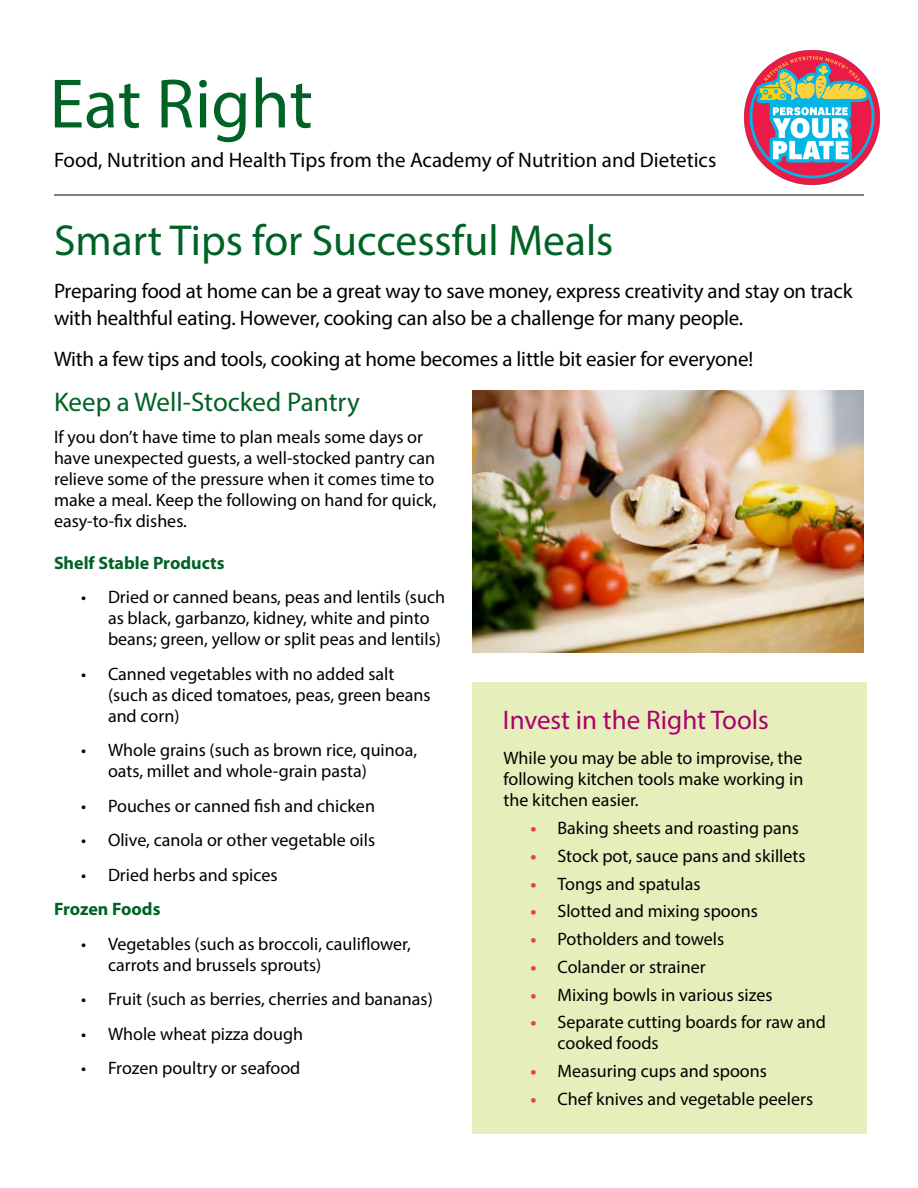
<style>
.page{position:relative;width:918px;height:1188px;background:#fff}
.page>*{position:absolute;margin:0;border:0;box-sizing:border-box;transform-origin:0 0}
.t1{font:70.5px "Myriad Pro";color:#006225}
.t2{font:43.5px "Myriad Pro";color:#006225}
.t3{font:27px "Myriad Pro";color:#006225}
.t4{font:27px "Myriad Pro";color:#ae006e}
.t5{font:21px/27px "Myriad Pro";letter-spacing:-.01em;color:#000}
.t6{font:18px/21px "Myriad Pro";color:#000}
.t7{font:700 18px "Myriad Pro";color:#006225}
.s1{font-weight:700;color:#ef3e42}
</style>
<div class="page">
<hr style="left:54px;top:195px;width:810px;height:1px;background:#000">
<div style="left:472px;top:682px;width:395px;height:452px;background:#e6eebb"></div>
<img style="left:473px;top:391px;width:391px;height:261px">
<img style="left:744px;top:50px;width:135px;height:135px">
<h1 class="t1" style="left:50px;top:60px;width:265px">Eat Right</h1>
<p class="t5" style="left:54px;top:146px;width:664px">Food, Nutrition and Health Tips from the Academy of Nutrition and Dietetics</p>
<h2 class="t2" style="left:54px;top:214px;width:561px">Smart Tips for Successful Meals</h2>
<p class="t5" style="left:54px;top:278px;width:800px">Preparing food at home can be a great way to save money, express creativity and stay on track with healthful eating. However, cooking can also be a challenge for many people.</p>
<p class="t5" style="left:54px;top:345px;width:701px">With a few tips and tools, cooking at home becomes a little bit easier for everyone!</p>
<h3 class="t3" style="left:54px;top:385px;width:307px">Keep a Well-Stocked Pantry</h3>
<p class="t6" style="left:54px;top:426px;width:384px">If you don’t have time to plan meals some days or have unexpected guests, a well-stocked pantry can relieve some of the pressure when it comes time to make a meal. Keep the following on hand for quick, easy-to-fix dishes.</p>
<p class="t7" style="left:54px;top:551px;width:172px">Shelf Stable Products</p>
<p class="t6" style="left:108px;top:587px;width:339px;text-indent:-27px">• Dried or canned beans, peas and lentils (such as black, garbanzo, kidney, white and pinto beans; green, yellow or split peas and lentils)</p>
<p class="t6" style="left:108px;top:663px;width:324px;text-indent:-27px">• Canned vegetables with no added salt (such as diced tomatoes, peas, green beans and corn)</p>
<p class="t6" style="left:108px;top:740px;width:311px;text-indent:-27px">• Whole grains (such as brown rice, quinoa, oats, millet and whole-grain pasta)</p>
<p class="t6" style="left:81px;top:795px;width:295px">• Pouches or canned fish and chicken</p>
<p class="t6" style="left:81px;top:830px;width:296px">• Olive, canola or other vegetable oils</p>
<p class="t6" style="left:81px;top:864px;width:198px">• Dried herbs and spices</p>
<p class="t7" style="left:54px;top:898px;width:108px">Frozen Foods</p>
<p class="t6" style="left:108px;top:933px;width:304px;text-indent:-27px">• Vegetables (such as broccoli, cauliflower, carrots and brussels sprouts)</p>
<p class="t6" style="left:81px;top:989px;width:353px">• Fruit (such as berries, cherries and bananas)</p>
<p class="t6" style="left:81px;top:1023px;width:224px">• Whole wheat pizza dough</p>
<p class="t6" style="left:81px;top:1058px;width:221px">• Frozen poultry or seafood</p>
<h3 class="t4" style="left:503px;top:703px;width:268px">Invest in the Right Tools</h3>
<p class="t6" style="left:504px;top:747px;width:301px;text-align:justify">While you may be able to improvise, the following kitchen tools make working in the kitchen easier.</p>
<p class="t6" style="left:531px;top:817px;width:270px"><span class="s1">•</span> Baking sheets and roasting pans</p>
<p class="t6" style="left:531px;top:845px;width:277px"><span class="s1">•</span> Stock pot, sauce pans and skillets</p>
<p class="t6" style="left:531px;top:873px;width:172px"><span class="s1">•</span> Tongs and spatulas</p>
<p class="t6" style="left:531px;top:900px;width:229px"><span class="s1">•</span> Slotted and mixing spoons</p>
<p class="t6" style="left:531px;top:928px;width:195px"><span class="s1">•</span> Potholders and towels</p>
<p class="t6" style="left:531px;top:956px;width:177px"><span class="s1">•</span> Colander or strainer</p>
<p class="t6" style="left:531px;top:984px;width:244px"><span class="s1">•</span> Mixing bowls in various sizes</p>
<p class="t6" style="left:558px;top:1011px;width:270px;text-indent:-27px"><span class="s1">•</span> Separate cutting boards for raw and cooked foods</p>
<p class="t6" style="left:531px;top:1060px;width:238px"><span class="s1">•</span> Measuring cups and spoons</p>
<p class="t6" style="left:531px;top:1088px;width:284px"><span class="s1">•</span> Chef knives and vegetable peelers</p>
</div>
